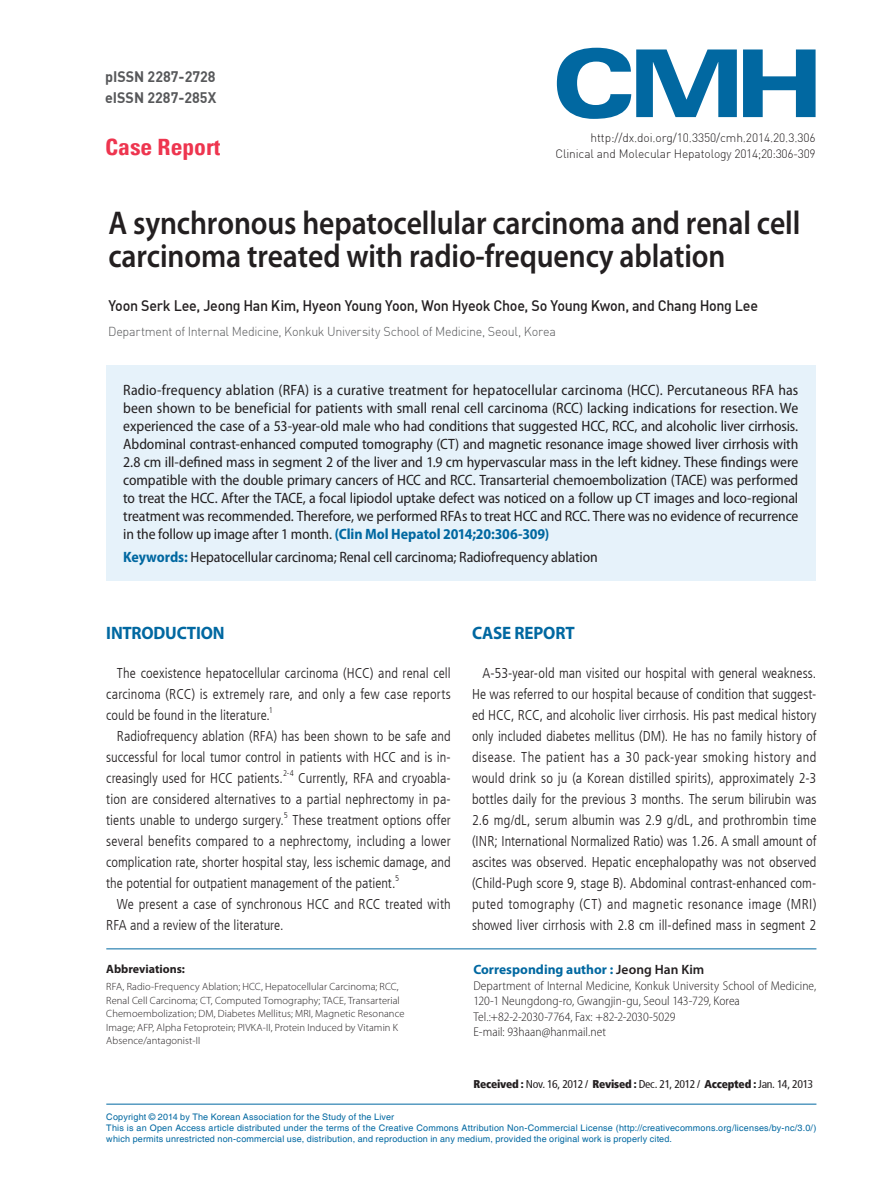
<style>
.page{position:relative;width:893px;height:1191px;background:#fff}
.page>*{position:absolute;margin:0;border:0;box-sizing:border-box;transform-origin:0 0}
.타이틀제목-s{font:600 33px/33px "Myriad Pro";letter-spacing:-.005em;color:#231f20;scale:.9 1}
.t1{font:700 condensed 22.5px "Univers";color:#ee354f;scale:1.05 1}
.파랑제목-s{font:700 18px "Myriad Pro";letter-spacing:-.01em;color:#0168a1;scale:.95 1}
.초록-s{font:semi-condensed 15px/18px "Myriad Pro";letter-spacing:-.01em;color:#231f20;text-align:justify}
.이름-s{font:15px "Dinmed";letter-spacing:-.025em;color:#231f20;scale:.95 1}
.정규{font:15px "Dinbol";color:#57585a;scale:.95 1}
.본문_영문_-s{font:300 condensed 14.25px/21px "Frutiger LT";letter-spacing:.005em;color:#231f20;text-align:justify}
.t2{font:700 13.5px "Myriad Pro";color:#0168a1}
.교신저자-s{font:300 semi-condensed 12.75px/15.3px "Myriad Pro";color:#231f20}
.소속-s{font:12.75px "Dinlig";letter-spacing:-.025em;color:#57585a}
.t3{font:12px "Dinlig";letter-spacing:-.01em;color:#231f20}
.t4{font:700 12px "Myriad Pro";color:#231f20}
.t5{font:condensed 11.25px "Frutiger";letter-spacing:-.03em;color:#231f20;scale:1.05 1}
.t6{font:300 10.5px/13.5px "Myriad Pro";letter-spacing:.01em;color:#231f20}
.t7{font:9px/10.8px "Helvetica";letter-spacing:.02em;color:#0168a1}
.본문_영문_-s-2{font:300 condensed 8.25px "Frutiger LT";color:#231f20}
.s1{font-weight:700;color:#0168a1}
.s2{font-weight:600;color:#231f20}
.s3{font-family:"Frutiger LT";font-weight:900}
</style>
<div class="page">
<hr style="left:106px;top:948px;width:710px;height:1px;background:#0168a1">
<hr style="left:106px;top:1103px;width:710px;height:1px;background:#0168a1">
<svg style="left:557px;top:48px;width:259px;height:71px"></svg>
<div style="left:106px;top:365px;width:709px;height:216px;background:#e6f2fa"></div>
<p class="정규" style="left:105px;top:66px;width:118px">pISSN 2287-2728</p>
<p class="정규" style="left:105px;top:87px;width:119px">eISSN 2287-285X</p>
<p class="t3" style="left:591px;top:130px;width:227px">http://dx.doi.org/10.3350/cmh.2014.20.3.306</p>
<p class="t1" style="left:105px;top:133px;width:112px">Case Report</p>
<p class="t3" style="left:555px;top:146px;width:262px">Clinical and Molecular Hepatology 2014;20:306-309</p>
<p class="타이틀제목-s" style="left:108px;top:205px;width:770px">A synchronous hepatocellular carcinoma and renal cell carcinoma treated with radio-frequency ablation</p>
<p class="이름-s" style="left:108px;top:296px;width:685px">Yoon Serk Lee, Jeong Han Kim, Hyeon Young Yoon, Won Hyeok Choe, So Young Kwon, and Chang Hong Lee</p>
<p class="소속-s" style="left:108px;top:324px;width:449px">Department of Internal Medicine, Konkuk University School of Medicine, Seoul, Korea</p>
<p class="초록-s" style="left:123px;top:381px;width:677px">Radio-frequency ablation (RFA) is a curative treatment for hepatocellular carcinoma (HCC). Percutaneous RFA has been shown to be beneficial for patients with small renal cell carcinoma (RCC) lacking indications for resection. We experienced the case of a 53-year-old male who had conditions that suggested HCC, RCC, and alcoholic liver cirrhosis.<br>Abdominal contrast-enhanced computed tomography (CT) and magnetic resonance image showed liver cirrhosis with 2.8 cm ill-defined mass in segment 2 of the liver and 1.9 cm hypervascular mass in the left kidney. These findings were compatible with the double primary cancers of HCC and RCC. Transarterial chemoembolization (TACE) was performed to treat the HCC. After the TACE, a focal lipiodol uptake defect was noticed on a follow up CT images and loco-regional treatment was recommended. Therefore, we performed RFAs to treat HCC and RCC. There was no evidence of recurrence in the follow up image after 1 month. <span class="s1">(Clin Mol Hepatol 2014;20:306-309)</span></p>
<p class="초록-s" style="left:123px;top:547px;width:476px"><span class="s1">Keywords:</span> Hepatocellular carcinoma; Renal cell carcinoma; Radiofrequency ablation</p>
<p class="파랑제목-s" style="left:106px;top:621px;width:126px">INTRODUCTION</p>
<p class="본문_영문_-s" style="left:106px;top:662px;width:346px;text-indent:11px">The coexistence hepatocellular carcinoma (HCC) and renal cell carcinoma (RCC) is extremely rare, and only a few case reports could be found in the literature.</p>
<p class="본문_영문_-s-2" style="left:269px;top:705px;width:5px">1</p>
<p class="본문_영문_-s" style="left:106px;top:725px;width:346px;text-indent:11px">Radiofrequency ablation (RFA) has been shown to be safe and successful for local tumor control in patients with HCC and is in&shy;creasingly used for HCC patients.</p>
<p class="본문_영문_-s-2" style="left:283px;top:768px;width:12px">2-4</p>
<p class="본문_영문_-s" style="left:106px;top:767px;width:346px;text-indent:192px">Currently, RFA and cryoabla&shy;tion are considered alternatives to a partial nephrectomy in pa&shy;tients unable to undergo surgery.</p>
<p class="본문_영문_-s-2" style="left:284px;top:810px;width:5px">5</p>
<p class="본문_영문_-s" style="left:106px;top:809px;width:346px;text-indent:186px">These treatment options offer several benefits compared to a nephrectomy, including a lower complication rate, shorter hospital stay, less ischemic damage, and the potential for outpatient management of the patient.</p>
<p class="본문_영문_-s-2" style="left:395px;top:873px;width:5px">5</p>
<p class="본문_영문_-s" style="left:106px;top:893px;width:346px;text-indent:11px">We present a case of synchronous HCC and RCC treated with<br>RFA and a review of the literature.</p>
<p class="t4" style="left:106px;top:961px;width:80px">Abbreviations:</p>
<p class="t6" style="left:106px;top:980px;width:300px">RFA, Radio-Frequency Ablation; HCC, Hepatocellular Carcinoma; RCC, Renal Cell Carcinoma; CT, Computed Tomography; TACE, Transarterial Chemoembolization; DM, Diabetes Mellitus; MRI, Magnetic Resonance Image; AFP, Alpha Fetoprotein; PIVKA-II, Protein Induced by Vitamin K Absence/antagonist-II</p>
<p class="파랑제목-s" style="left:472px;top:621px;width:110px">CASE REPORT</p>
<p class="본문_영문_-s" style="left:472px;top:662px;width:346px;text-indent:11px">A-53-year-old man visited our hospital with general weakness.<br>He was referred to our hospital because of condition that suggest&shy;ed HCC, RCC, and alcoholic liver cirrhosis. His past medical history only included diabetes mellitus (DM). He has no family history of disease. The patient has a 30 pack-year smoking history and would drink so ju (a Korean distilled spirits), approximately 2-3 bottles daily for the previous 3 months. The serum bilirubin was 2.6 mg/dL, serum albumin was 2.9 g/dL, and prothrombin time (INR; International Normalized Ratio) was 1.26. A small amount of ascites was observed. Hepatic encephalopathy was not observed (Child-Pugh score 9, stage B). Abdominal contrast-enhanced com&shy;puted tomography (CT) and magnetic resonance image (MRI) showed liver cirrhosis with 2.8 cm ill-defined mass in segment 2</p>
<p class="t2" style="left:473px;top:961px;width:232px">Corresponding author : <span class="s2">Jeong Han Kim</span></p>
<p class="교신저자-s" style="left:473px;top:978px;width:344px">Department of Internal Medicine, Konkuk University School of Medicine,<br>120-1 Neungdong-ro, Gwangjin-gu, Seoul 143-729, Korea</p>
<p class="교신저자-s" style="left:473px;top:1008px;width:204px">Tel.:+82-2-2030-7764, Fax: +82-2-2030-5029</p>
<p class="교신저자-s" style="left:473px;top:1023px;width:134px">E-mail: 93haan@hanmail.net</p>
<p class="t5" style="left:473px;top:1077px;width:325px"><span class="s3">Received :</span> Nov. 16, 2012 / <span class="s3">Revised :</span> Dec. 21, 2012 / <span class="s3">Accepted :</span> Jan. 14, 2013</p>
<p class="t7" style="left:106px;top:1111px;width:712px">Copyright © 2014 by The Korean Association for the Study of the Liver<br>This is an Open Access article distributed under the terms of the Creative Commons Attribution Non-Commercial License (http://creativecommons.org/licenses/by-nc/3.0/) which permits unrestricted non-commercial use, distribution, and reproduction in any medium, provided the original work is properly cited.</p>
</div>
